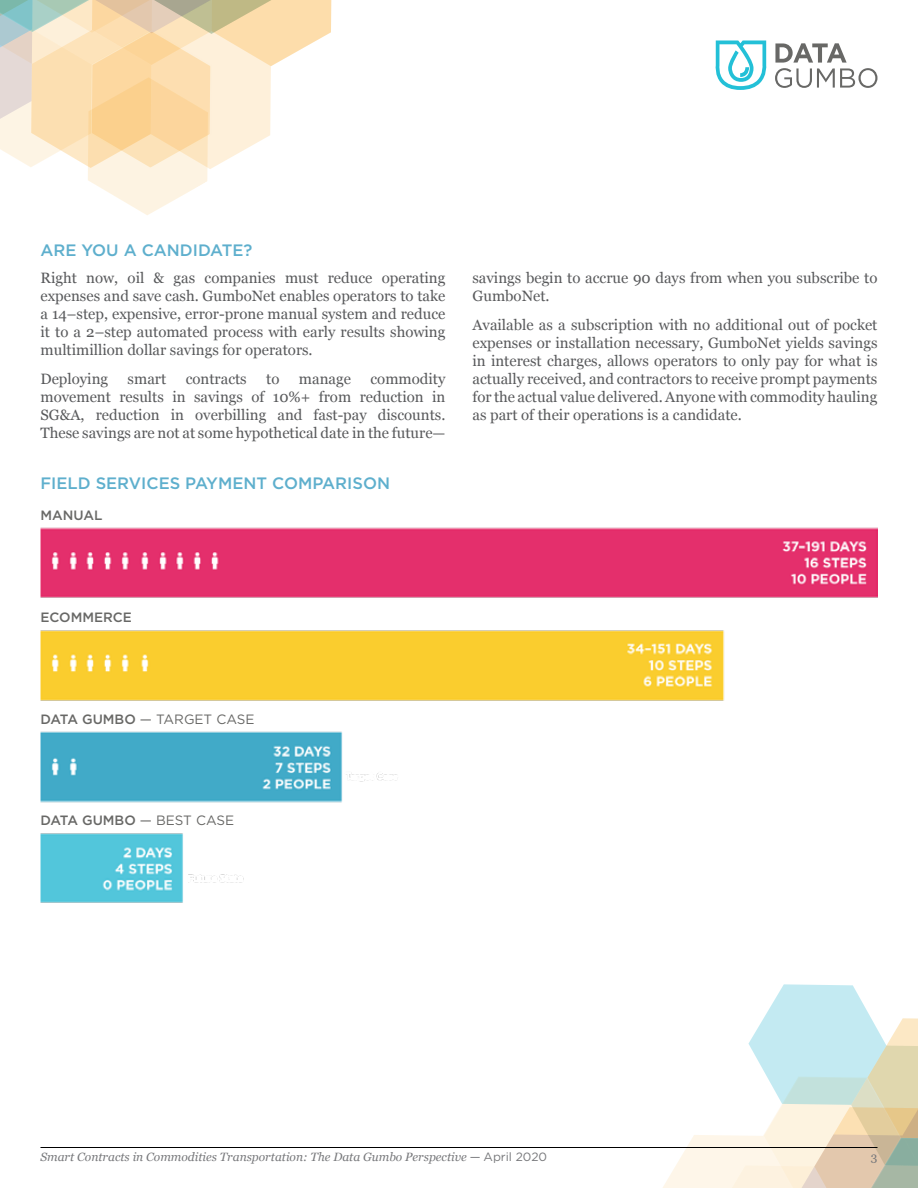
<style>
.page{position:relative;width:918px;height:1188px;background:#fff}
.page>*{position:absolute;margin:0;border:0;box-sizing:border-box;transform-origin:0 0}
.t1{font:500 16.5px "Gotham";color:#5eafcd}
.t2{font:15px/18px "Georgia";color:#58595b;text-align:justify}
.t3{font:500 13.5px "Gotham";color:#686866}
.t4{font:13.5px "Gotham";color:#686866}
.t5{font:italic 12px "Georgia";color:#77787b}
.t6{font:12px "Georgia";color:#77787b}
.s1{font-weight:500}
.s2{font-weight:400}
.s3{font-family:"Gotham";font-style:normal}
</style>
<div class="page">
<svg style="left:775px;top:43px;width:103px;height:45px"></svg>
<svg style="left:715px;top:40px;width:52px;height:50px"></svg>
<svg style="left:663px;top:984px;width:255px;height:204px"></svg>
<svg style="left:0;top:0;width:332px;height:215px"></svg>
<hr style="left:40px;top:1147px;width:838px;height:1px;background:#000">
<img style="left:40px;top:527px;width:837px;height:71px">
<img style="left:40px;top:630px;width:685px;height:71px">
<img style="left:40px;top:731px;width:357px;height:72px">
<img style="left:40px;top:833px;width:204px;height:70px">
<p class="t1" style="left:40px;top:239px;width:213px">ARE YOU A CANDIDATE?</p>
<p class="t2" style="left:40px;top:269px;width:406px">Right now, oil &amp; gas companies must reduce operating expenses and save cash. GumboNet enables operators to take a 14–step, expensive, error-prone manual system and reduce it to a 2–step automated process with early results showing multimillion dollar savings for operators.</p>
<p class="t2" style="left:40px;top:370px;width:69px">Deploying</p>
<p class="t2" style="left:128px;top:370px;width:40px">smart</p>
<p class="t2" style="left:186px;top:370px;width:63px">contracts</p>
<p class="t2" style="left:266px;top:370px;width:15px">to</p>
<p class="t2" style="left:299px;top:370px;width:54px">manage</p>
<p class="t2" style="left:40px;top:370px;width:407px;text-indent:330px">commodity movement results in savings of 10%+ from reduction in SG&amp;A, reduction in overbilling and fast-pay discounts.<br>These savings are not at some hypothetical date in the future—</p>
<p class="t1" style="left:40px;top:472px;width:351px">FIELD SERVICES PAYMENT COMPARISON</p>
<p class="t3" style="left:40px;top:507px;width:63px">MANUAL</p>
<p class="t2" style="left:472px;top:269px;width:406px">savings begin to accrue 90 days from when you subscribe to<br>GumboNet.</p>
<p class="t2" style="left:472px;top:316px;width:407px">Available as a subscription with no additional out of pocket expenses or installation necessary, GumboNet yields savings in interest charges, allows operators to only pay for what is actually received, and contractors to receive prompt payments for the actual value delivered. Anyone with commodity hauling as part of their operations is a candidate.</p>
<p class="t3" style="left:40px;top:608px;width:93px">ECOMMERCE</p>
<p class="t4" style="left:40px;top:711px;width:216px"><span class="s1">DATA GUMBO</span> — TARGET CASE</p>
<p class="t3" style="left:40px;top:811px;width:195px">DATA GUMBO <span class="s2">— BEST CASE</span></p>
<p class="t5" style="left:40px;top:1148px;width:508px">Smart Contracts in Commodities Transportation: The Data Gumbo Perspective <span class="s3">— April 2020</span></p>
<p class="t6" style="left:871px;top:1148px;width:8px">3</p>
</div>
